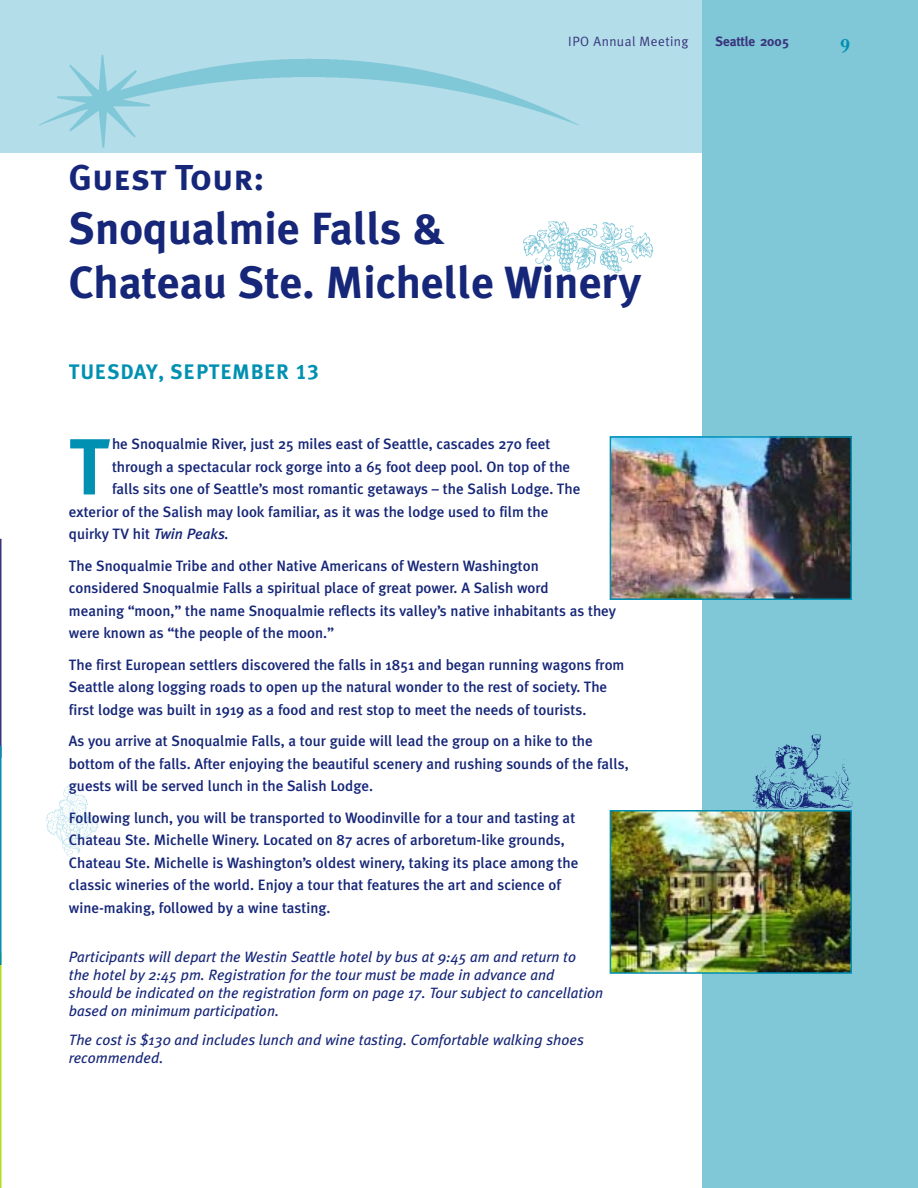
<style>
.page{position:relative;width:918px;height:1188px;background:#fff}
.page>*{position:absolute;margin:0;border:0;box-sizing:border-box;transform-origin:0 0}
.t1{font:79.5px "Meta Plus Bold Caps";color:#0090b2}
.t2{font:700 45px/54px "Meta Plus";color:#162678}
.t3{font:36px "Meta Plus Bold Caps";color:#162678}
.t4{font:21px "Meta Plus Bold Caps";letter-spacing:.03em;color:#0090b2}
.t5{font:500 15px/22.5px "Meta Plus";color:#162678}
.t6{font:italic 15px/18px "Meta Plus";color:#162678}
.t7{font:13.5px "Meta Plus Normal";letter-spacing:.03em;color:#39357d}
.t8{font:700 13.5px "Meta";color:#39357d}
.s1{font-style:italic}
</style>
<div class="page">
<img style="left:46px;top:784px;width:52px;height:76px">
<div style="left:0;top:0;width:702px;height:153px;background:#b3dee9"></div>
<img style="left:38px;top:54px;width:541px;height:94px">
<div style="left:702px;top:0;width:216px;height:1188px;background:#80c7d7"></div>
<img style="left:752px;top:734px;width:100px;height:76px">
<img style="left:613px;top:439px;width:236px;height:158px">
<div style="left:610px;top:436px;width:242px;height:164px;border:2px solid #0090b2"></div>
<img style="left:613px;top:813px;width:236px;height:158px">
<div style="left:610px;top:810px;width:242px;height:164px;border:2px solid #0090b2"></div>
<img style="left:523px;top:221px;width:131px;height:52px">
<svg style="left:0;top:539px;width:2px;height:649px"></svg>
<p class="t7" style="left:568px;top:36px;width:122px">IPO Annual Meeting</p>
<p class="t8" style="left:716px;top:36px;width:75px">Seattle 2005</p>
<h3 class="t3" style="left:69px;top:157px;width:197px">Guest Tour:</h3>
<h2 class="t2" style="left:69px;top:205px;width:574px">Snoqualmie Falls &amp;<br>Chateau Ste. Michelle Winery</h2>
<h3 class="t4" style="left:69px;top:360px;width:251px">TUESDAY, SEPTEMBER 13</h3>
<h1 class="t1" style="left:69px;top:421px;width:43px">T</h1>
<p class="t5" style="left:112px;top:434px;width:440px">he Snoqualmie River, just 25 miles east of Seattle, cascades 270 feet</p>
<p class="t5" style="left:112px;top:457px;width:460px">through a spectacular rock gorge into a 65 foot deep pool. On top of the</p>
<p class="t5" style="left:112px;top:479px;width:470px">falls sits one of Seattle’s most romantic getaways – the Salish Lodge. The</p>
<p class="t5" style="left:69px;top:502px;width:481px">exterior of the Salish may look familiar, as it was the lodge used to film the</p>
<p class="t5" style="left:69px;top:524px;width:162px">quirky TV hit <span class="s1">Twin Peaks.</span></p>
<p class="t5" style="left:69px;top:556px;width:549px">The Snoqualmie Tribe and other Native Americans of Western Washington<br>considered Snoqualmie Falls a spiritual place of great power. A Salish word<br>meaning “moon,” the name Snoqualmie reflects its valley’s native inhabitants as they were known as “the people of the moon.”</p>
<p class="t5" style="left:69px;top:655px;width:557px">The first European settlers discovered the falls in 1851 and began running wagons from<br>Seattle along logging roads to open up the natural wonder to the rest of society. The first lodge was built in 1919 as a food and rest stop to meet the needs of tourists.</p>
<p class="t5" style="left:69px;top:731px;width:561px">As you arrive at Snoqualmie Falls, a tour guide will lead the group on a hike to the bottom of the falls. After enjoying the beautiful scenery and rushing sounds of the falls, guests will be served lunch in the Salish Lodge.</p>
<p class="t5" style="left:69px;top:808px;width:511px">Following lunch, you will be transported to Woodinville for a tour and tasting at Chateau Ste. Michelle Winery. Located on 87 acres of arboretum-like grounds, Chateau Ste. Michelle is Washington’s oldest winery, taking its place among the classic wineries of the world. Enjoy a tour that features the art and science of wine-making, followed by a wine tasting.</p>
<p class="t6" style="left:69px;top:950px;width:536px">Participants will depart the Westin Seattle hotel by bus at 9:45 am and return to<br>the hotel by 2:45 pm. Registration for the tour must be made in advance and<br>should be indicated on the registration form on page 17. Tour subject to cancellation based on minimum participation.</p>
<p class="t6" style="left:69px;top:1032px;width:516px">The cost is $130 and includes lunch and wine tasting. Comfortable walking shoes recommended.</p>
</div>
